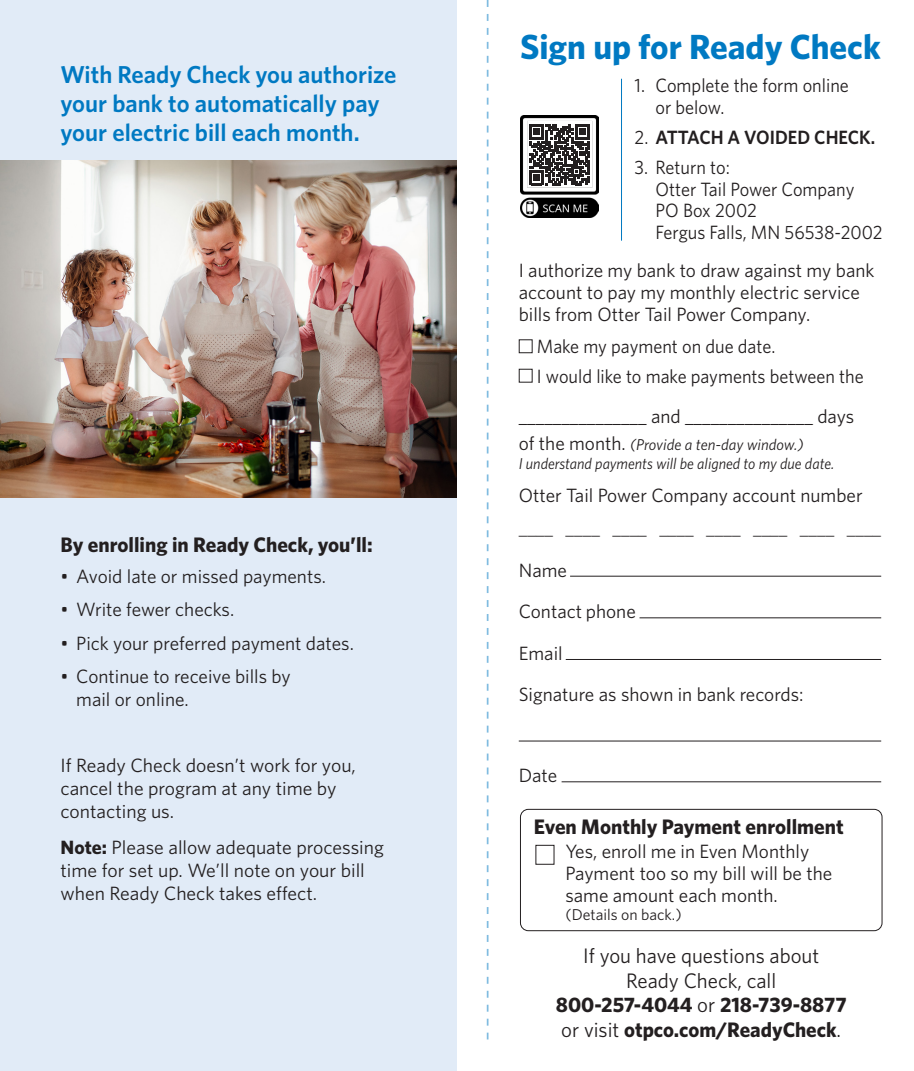
<style>
.page{position:relative;width:914px;height:1071px;background:#fff}
.page>*{position:absolute;margin:0;border:0;box-sizing:border-box;transform-origin:0 0}
.t1{font:700 35px "Whitney";color:#0079c2}
.t2{font:600 24.5px/29.4px "Whitney";color:#0079c2}
.t3{font:21px/24.5px "Whitney";color:#231f20;text-align:center}
.t4{font:700 21px "Whitney";color:#231f20}
.t5{font:19.25px/23.1px "Whitney";color:#231f20}
.t6{font:19.25px/21.9px "Whitney";color:#231f20;scale:.95 1}
.t7{font:600 19.25px "Whitney";color:#231f20;scale:.95 1}
.t8{font:italic 15.75px/19.2px "Whitney";color:#231f20}
.t9{font:15.75px "Whitney";color:#231f20;scale:1.17 1}
.t10{font:15.75px "Whitney";color:#231f20}
.s1{font-weight:700}
.s2{font-weight:400}
.s3{font-style:normal;font-size:19.25px}
</style>
<div class="page">
<div style="left:0;top:0;width:457px;height:1071px;background:#e1ebf7"></div>
<svg style="left:486px;top:0;width:2px;height:1040px"></svg>
<hr style="left:570px;top:576px;width:311px;height:1px;background:#231f20">
<hr style="left:639px;top:617px;width:242px;height:1px;background:#231f20">
<hr style="left:565px;top:659px;width:316px;height:1px;background:#231f20">
<hr style="left:518px;top:741px;width:363px;height:1px;background:#231f20">
<hr style="left:561px;top:781px;width:320px;height:1px;background:#231f20">
<div style="left:520px;top:809px;width:362px;height:122px;border:1px solid #231f20;border-radius:8px"></div>
<div style="left:535px;top:845px;width:19px;height:20px;border:1px solid #231f20"></div>
<img style="left:0;top:160px;width:457px;height:338px">
<img style="left:520px;top:116px;width:78px;height:101px">
<hr style="left:621px;top:79px;width:1px;height:162px;background:#0079c2">
<svg style="left:529px;top:125px;width:61px;height:60px"></svg>
<p class="t2" style="left:60px;top:59px;width:337px">With Ready Check you authorize your bank to automatically pay your electric bill each month.</p>
<p class="t4" style="left:60px;top:531px;width:313px">By enrolling in Ready Check, you’ll:</p>
<p class="t5" style="left:60px;top:565px;width:267px">• Avoid late or missed payments.</p>
<p class="t5" style="left:60px;top:598px;width:175px">• Write fewer checks.</p>
<p class="t5" style="left:60px;top:631px;width:295px">• Pick your preferred payment dates.</p>
<p class="t5" style="left:76px;top:664px;width:216px;text-indent:-16px">• Continue to receive bills by mail or online.</p>
<p class="t5" style="left:60px;top:754px;width:297px">If Ready Check doesn’t work for you, cancel the program at any time by contacting us.</p>
<p class="t5" style="left:60px;top:835px;width:325px"><span class="s1">Note:</span> Please allow adequate processing time for set up. We’ll note on your bill when Ready Check takes effect.</p>
<h1 class="t1" style="left:520px;top:24px;width:362px">Sign up for Ready Check</h1>
<p class="t6" style="left:655px;top:74px;width:205px;text-indent:-21px">1. Complete the form online or below.</p>
<p class="t7" style="left:634px;top:124px;width:255px"><span class="s2">2.</span> ATTACH A VOIDED CHECK.</p>
<p class="t6" style="left:655px;top:156px;width:240px;text-indent:-21px">3. Return to:<br>Otter Tail Power Company<br>PO Box 2002<br>Fergus Falls, MN 56538-2002</p>
<p class="t5" style="left:518px;top:259px;width:357px;line-height:21.9px">I authorize my bank to draw against my bank account to pay my monthly electric service bills from Otter Tail Power Company.</p>
<p class="t6" style="left:536px;top:331px;width:345px;line-height:29.4px">Make my payment on due date.<br>I would like to make payments between the</p>
<p class="t6" style="left:518px;top:405px;width:355px">_______________ and _______________ days</p>
<p class="t8" style="left:518px;top:434px;width:317px"><span class="s3">of the month.</span> (Provide a ten-day window.)<br>I understand payments will be aligned to my due date.</p>
<p class="t5" style="left:518px;top:483px;width:345px">Otter Tail Power Company account number</p>
<p class="t9" style="left:518px;top:519px;width:311px">____ ____ ____ ____ ____ ____ ____ ____</p>
<p class="t5" style="left:518px;top:549px;width:286px;line-height:41.3px">Name<br>Contact phone<br>Email<br>Signature as shown in bank records:</p>
<p class="t5" style="left:518px;top:764px;width:40px">Date</p>
<p class="t4" style="left:534px;top:813px;width:311px">Even Monthly Payment enrollment</p>
<p class="t5" style="left:565px;top:840px;width:268px;line-height:21.9px">Yes, enroll me in Even Monthly<br>Payment too so my bill will be the same amount each month.</p>
<p class="t10" style="left:565px;top:905px;width:118px">(Details on back.)</p>
<p class="t3" style="left:556px;top:943px;width:292px">If you have questions about<br>Ready Check, call<br><span class="s1">800-257-4044</span> or <span class="s1">218-739-8877 </span>or visit <span class="s1">otpco.com/ReadyCheck</span>.</p>
</div>
